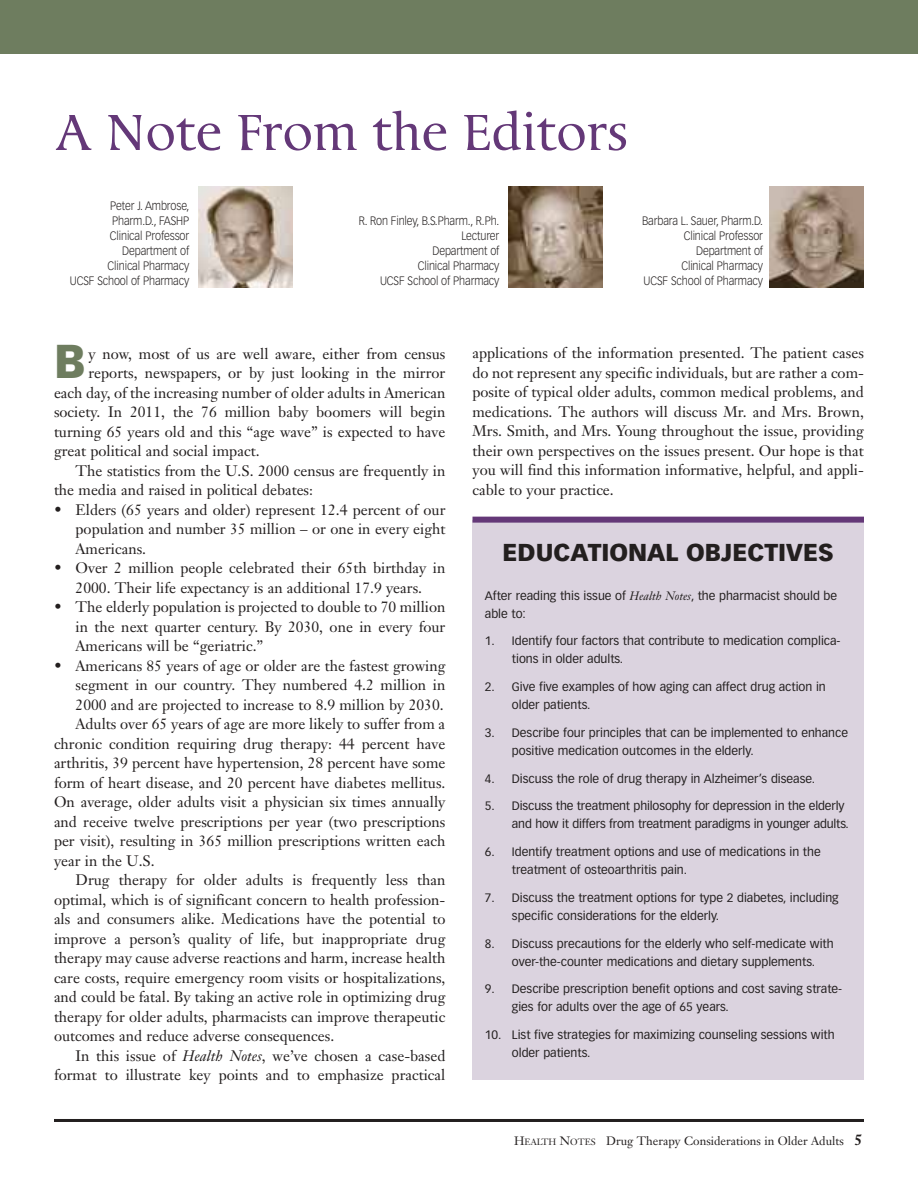
<style>
.page{position:relative;width:918px;height:1188px;background:#fff}
.page>*{position:absolute;margin:0;border:0;box-sizing:border-box;transform-origin:0 0}
.t1{font:54px "Magellan";color:#643878}
.t2{font:900 46.65px "Vectora LH";color:#6e7d5f}
.t3{font:900 24px "Vectora LH";color:#231f1f}
.t4{font:15px/19.5px "Janson Text";color:#231f1f;text-align:justify}
.t5{font:12px/18px "Vectora LH";color:#231f1f}
.t6{font:300 12px/15px "Vectora LH";letter-spacing:-.01em;color:#231f1f;scale:.9 1}
.t7{font:12px "Janson Text";color:#231f1f}
.s1{font-style:italic}
.s2{font-family:"Janson Text";font-style:italic}
.s3{font-size:9px}
.s4{font-weight:700;font-size:15px}
</style>
<div class="page">
<hr style="left:54px;top:1119px;width:810px;height:3px;background:#231f1f">
<img style="left:770px;top:187px;width:94px;height:101px">
<div style="left:472px;top:521px;width:392px;height:559px;background:#dbd3df"></div>
<div style="left:472px;top:517px;width:392px;height:6px;background:#643878"></div>
<img style="left:198px;top:187px;width:94px;height:101px">
<img style="left:508px;top:187px;width:95px;height:101px">
<div style="left:0;top:0;width:918px;height:54px;background:#6e7d5f"></div>
<h1 class="t1" style="left:56px;top:112px;width:574px">A Note From the Editors</h1>
<p class="t6" style="left:110px;top:199px;width:90px">Peter J. Ambrose,<br>Pharm.D., FASHP</p>
<p class="t6" style="left:359px;top:214px;width:158px">R. Ron Finley, B.S.Pharm., R.Ph.</p>
<p class="t6" style="left:642px;top:214px;width:136px">Barbara L. Sauer, Pharm.D.</p>
<p class="t6" style="left:110px;top:229px;width:90px">Clinical Professor</p>
<p class="t6" style="left:461px;top:229px;width:44px">Lecturer</p>
<p class="t6" style="left:684px;top:229px;width:90px">Clinical Professor</p>
<p class="t6" style="left:122px;top:244px;width:76px">Department of</p>
<p class="t6" style="left:432px;top:244px;width:76px">Department of</p>
<p class="t6" style="left:696px;top:244px;width:76px">Department of</p>
<p class="t6" style="left:108px;top:259px;width:92px">Clinical Pharmacy</p>
<p class="t6" style="left:418px;top:259px;width:92px">Clinical Pharmacy</p>
<p class="t6" style="left:681px;top:259px;width:92px">Clinical Pharmacy</p>
<p class="t6" style="left:70px;top:274px;width:134px">UCSF School of Pharmacy</p>
<p class="t6" style="left:380px;top:274px;width:134px">UCSF School of Pharmacy</p>
<p class="t6" style="left:644px;top:274px;width:134px">UCSF School of Pharmacy</p>
<h2 class="t2" style="left:54px;top:342px;width:33px">B</h2>
<p class="t4" style="left:88px;top:345px;width:358px">y now, most of us are well aware, either from census</p>
<p class="t4" style="left:88px;top:365px;width:358px">reports, newspapers, or by just looking in the mirror</p>
<p class="t4" style="left:54px;top:384px;width:393px">each day, of the increasing number of older adults in American</p>
<p class="t4" style="left:54px;top:404px;width:393px">society. In 2011, the 76 million baby boomers will begin</p>
<p class="t4" style="left:54px;top:423px;width:393px">turning 65 years old and this “age wave” is expected to have</p>
<p class="t4" style="left:54px;top:443px;width:207px">great political and social impact.</p>
<p class="t4" style="left:76px;top:462px;width:371px">The statistics from the U.S. 2000 census are frequently in</p>
<p class="t4" style="left:54px;top:482px;width:261px">the media and raised in political debates:</p>
<p class="t4" style="left:76px;top:501px;width:371px;text-indent:-22px">• Elders (65 years and older) represent 12.4 percent of our population and number 35 million – or one in every eight Americans.</p>
<p class="t4" style="left:54px;top:560px;width:393px;text-align:center">• Over 2 million people celebrated their 65th birthday in<br>2000. Their life expectancy is an additional 17.9 years.</p>
<p class="t4" style="left:76px;top:599px;width:371px;text-indent:-22px">• The elderly population is projected to double to 70 million in the next quarter century. By 2030, one in every four Americans will be “geriatric.”</p>
<p class="t4" style="left:54px;top:657px;width:393px">• Americans 85 years of age or older are the fastest growing</p>
<p class="t4" style="left:76px;top:677px;width:371px">segment in our country. They numbered 4.2 million in</p>
<p class="t4" style="left:76px;top:696px;width:370px">2000 and are projected to increase to 8.9 million by 2030.</p>
<p class="t4" style="left:76px;top:716px;width:371px">Adults over 65 years of age are more likely to suffer from a</p>
<p class="t4" style="left:54px;top:735px;width:393px">chronic condition requiring drug therapy: 44 percent have</p>
<p class="t4" style="left:54px;top:755px;width:393px">arthritis, 39 percent have hypertension, 28 percent have some</p>
<p class="t4" style="left:54px;top:774px;width:393px">form of heart disease, and 20 percent have diabetes mellitus.</p>
<p class="t4" style="left:54px;top:794px;width:393px">On average, older adults visit a physician six times annually</p>
<p class="t4" style="left:54px;top:813px;width:393px">and receive twelve prescriptions per year (two prescriptions</p>
<p class="t4" style="left:54px;top:833px;width:393px">per visit), resulting in 365 million prescriptions written each</p>
<p class="t4" style="left:54px;top:852px;width:102px">year in the U.S.</p>
<p class="t4" style="left:76px;top:872px;width:371px">Drug therapy for older adults is frequently less than</p>
<p class="t4" style="left:54px;top:891px;width:393px">optimal, which is of significant concern to health profession-</p>
<p class="t4" style="left:54px;top:911px;width:393px">als and consumers alike. Medications have the potential to</p>
<p class="t4" style="left:54px;top:930px;width:393px">improve a person’s quality of life, but inappropriate drug</p>
<p class="t4" style="left:54px;top:950px;width:393px">therapy may cause adverse reactions and harm, increase health</p>
<p class="t4" style="left:54px;top:969px;width:393px">care costs, require emergency room visits or hospitalizations,</p>
<p class="t4" style="left:54px;top:989px;width:393px">and could be fatal. By taking an active role in optimizing drug</p>
<p class="t4" style="left:54px;top:1008px;width:393px">therapy for older adults, pharmacists can improve therapeutic</p>
<p class="t4" style="left:54px;top:1028px;width:282px">outcomes and reduce adverse consequences.</p>
<p class="t4" style="left:76px;top:1047px;width:371px">In this issue of <span class="s1">Health Notes</span>, we’ve chosen a case-based</p>
<p class="t4" style="left:54px;top:1067px;width:393px">format to illustrate key points and to emphasize practical</p>
<p class="t4" style="left:472px;top:345px;width:393px">applications of the information presented. The patient cases do not represent any specific individuals, but are rather a com&shy;posite of typical older adults, common medical problems, and medications. The authors will discuss Mr. and Mrs. Brown, Mrs. Smith, and Mrs. Young throughout the issue, providing their own perspectives on the issues present. Our hope is that you will find this information informative, helpful, and appli&shy;cable to your practice.</p>
<h3 class="t3" style="left:502px;top:542px;width:333px">EDUCATIONAL OBJECTIVES</h3>
<p class="t5" style="left:485px;top:587px;width:354px">After reading this issue of <span class="s2">Health Notes</span>, the pharmacist should be able to:</p>
<p class="t5" style="left:512px;top:633px;width:330px;text-indent:-27px">1. Identify four factors that contribute to medication complica&shy;tions in older adults.</p>
<p class="t5" style="left:512px;top:679px;width:315px;text-indent:-27px">2. Give five examples of how aging can affect drug action in older patients.</p>
<p class="t5" style="left:512px;top:724px;width:338px;text-indent:-27px">3. Describe four principles that can be implemented to enhance positive medication outcomes in the elderly.</p>
<p class="t5" style="left:485px;top:770px;width:332px">4. Discuss the role of drug therapy in Alzheimer’s disease.</p>
<p class="t5" style="left:512px;top:798px;width:338px;text-indent:-27px">5. Discuss the treatment philosophy for depression in the elderly and how it differs from treatment paradigms in younger adults.</p>
<p class="t5" style="left:512px;top:844px;width:310px;text-indent:-27px">6. Identify treatment options and use of medications in the treatment of osteoarthritis pain.</p>
<p class="t5" style="left:512px;top:889px;width:328px;text-indent:-27px">7. Discuss the treatment options for type 2 diabetes, including specific considerations for the elderly.</p>
<p class="t5" style="left:512px;top:935px;width:323px;text-indent:-27px">8. Discuss precautions for the elderly who self-medicate with over-the-counter medications and dietary supplements.</p>
<p class="t5" style="left:512px;top:981px;width:332px;text-indent:-27px">9. Describe prescription benefit options and cost saving strate&shy;gies for adults over the age of 65 years.</p>
<p class="t5" style="left:512px;top:1026px;width:324px;text-indent:-27px">10. List five strategies for maximizing counseling sessions with older patients.</p>
<p class="t7" style="left:514px;top:1136px;width:350px">H<span class="s3">EALTH</span> N<span class="s3">OTES</span> Drug Therapy Considerations in Older Adults <span class="s4">5</span></p>
</div>
